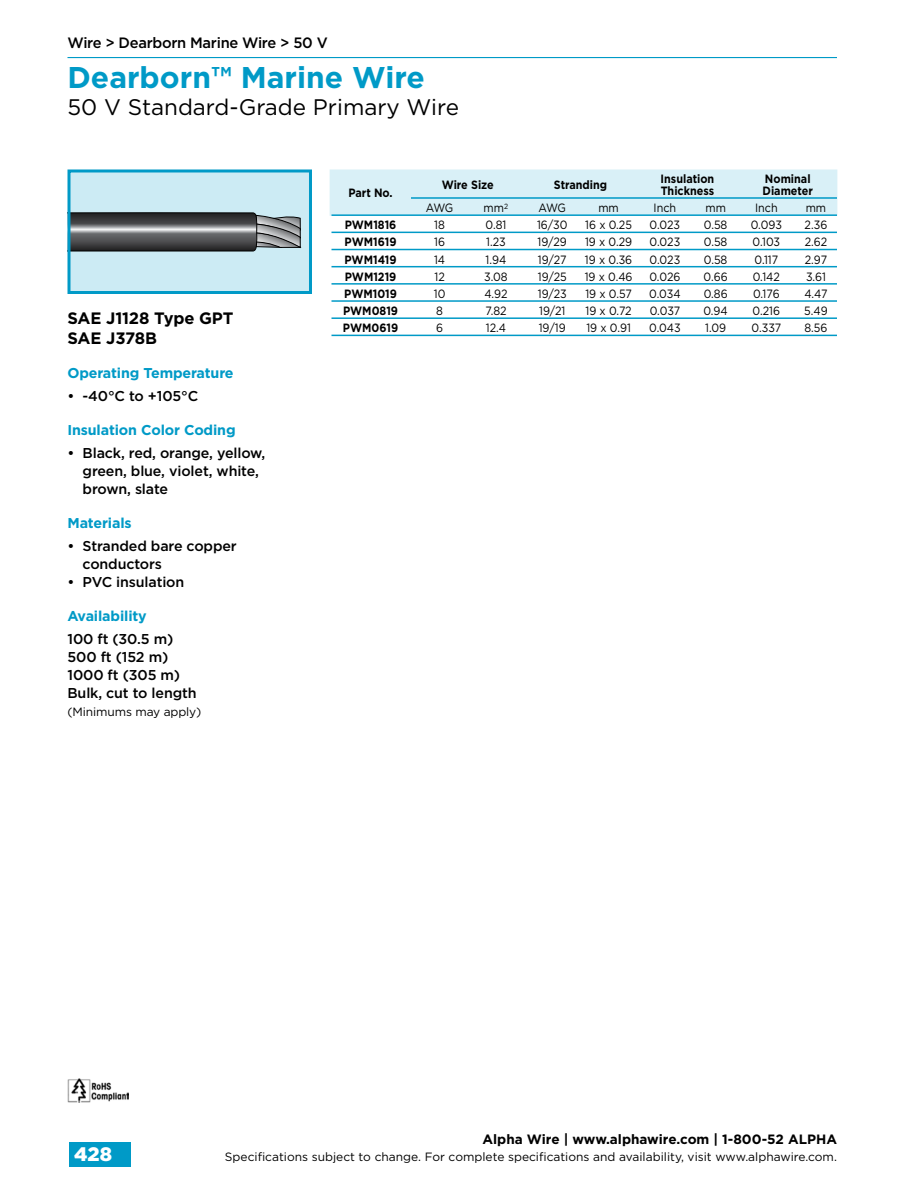
<style>
.page{position:relative;width:918px;height:1188px;background:#fff}
.page>*{position:absolute;margin:0;border:0;box-sizing:border-box;transform-origin:0 0}
.t1{font:700 30px "Gotham";color:#009ac7}
.t2{font:22.5px "Gotham";color:#000}
.t3{font:900 19.5px "Gotham";color:#fff}
.t4{font:700 16.5px/19.5px "Gotham";letter-spacing:-.01em;color:#000}
.t5{font:500 15px "Gotham";letter-spacing:-.02em;color:#000}
.t6{font:500 14.25px/18px "Gotham";letter-spacing:-.01em;color:#000}
.t7{font:700 14.25px "Gotham";letter-spacing:-.01em;color:#009ac7}
.t8{font:700 13.5px "Gotham";color:#000}
.t9{font:12px "Gotham";color:#000;scale:.9 1}
.t10{font:12px "Gotham";color:#000}
.t11{font:700 12px/12px "Gotham";color:#000;scale:.9 1}
</style>
<div class="page">
<div style="left:69px;top:1142px;width:62px;height:24px;background:#009ac7"></div>
<hr style="left:68px;top:57px;width:769px;height:1px;background:#009ac7">
<div style="left:69px;top:171px;width:241px;height:122px;background:#ccebf4"></div>
<svg style="left:72px;top:212px;width:229px;height:40px;background:#646668"></svg>
<div style="left:68px;top:169px;width:244px;height:125px;border:3px solid #009ac7"></div>
<div style="left:330px;top:169px;width:507px;height:47px;background:#d9f0f7"></div>
<img style="left:68px;top:1078px;width:60px;height:25px">
<hr style="left:411px;top:197px;width:426px;height:2px;background:#009ac7">
<hr style="left:332px;top:214px;width:505px;height:2px;background:#009ac7">
<hr style="left:332px;top:232px;width:505px;height:1px;background:#009ac7">
<hr style="left:332px;top:249px;width:505px;height:1px;background:#009ac7">
<hr style="left:332px;top:266px;width:505px;height:1px;background:#009ac7">
<hr style="left:332px;top:283px;width:505px;height:2px;background:#009ac7">
<hr style="left:332px;top:300px;width:505px;height:2px;background:#009ac7">
<hr style="left:332px;top:317px;width:505px;height:2px;background:#009ac7">
<hr style="left:332px;top:335px;width:505px;height:1px;background:#009ac7">
<p class="t5" style="left:68px;top:36px;width:262px">Wire &gt; Dearborn Marine Wire &gt; 50 V</p>
<h1 class="t1" style="left:68px;top:64px;width:359px">Dearborn™ Marine Wire</h1>
<h2 class="t2" style="left:68px;top:97px;width:393px">50 V Standard-Grade Primary Wire</h2>
<h3 class="t4" style="left:68px;top:310px;width:168px">SAE J1128 Type GPT<br>SAE J378B</h3>
<p class="t7" style="left:68px;top:367px;width:168px">Operating Temperature</p>
<p class="t6" style="left:68px;top:387px;width:132px">• -40°C to +105°C</p>
<p class="t7" style="left:68px;top:424px;width:170px">Insulation Color Coding</p>
<p class="t6" style="left:83px;top:444px;width:184px;text-indent:-15px">• Black, red, orange, yellow, green, blue, violet, white, brown, slate</p>
<p class="t7" style="left:68px;top:517px;width:66px">Materials</p>
<p class="t6" style="left:83px;top:537px;width:156px;text-indent:-15px">• Stranded bare copper conductors</p>
<p class="t6" style="left:68px;top:573px;width:118px">• PVC insulation</p>
<p class="t7" style="left:68px;top:610px;width:81px">Availability</p>
<p class="t6" style="left:68px;top:630px;width:131px">100 ft (30.5 m)<br>500 ft (152 m)<br>1000 ft (305 m)<br>Bulk, cut to length</p>
<p class="t10" style="left:68px;top:706px;width:135px">(Minimums may apply)</p>
<p class="t11" style="left:348px;top:188px;width:51px">Part No.</p>
<p class="t11" style="left:442px;top:179px;width:59px">Wire Size</p>
<p class="t11" style="left:554px;top:179px;width:61px">Stranding</p>
<p class="t11" style="left:661px;top:173px;width:61px">Insulation<br>Thickness</p>
<p class="t11" style="left:763px;top:173px;width:58px">Nominal<br>Diameter</p>
<p class="t9" style="left:426px;top:202px;width:32px">AWG</p>
<p class="t9" style="left:484px;top:202px;width:29px">mm<sup>2</sup></p>
<p class="t9" style="left:538px;top:202px;width:32px">AWG</p>
<p class="t9" style="left:598px;top:202px;width:24px">mm</p>
<p class="t9" style="left:654px;top:202px;width:27px">Inch</p>
<p class="t9" style="left:705px;top:202px;width:24px">mm</p>
<p class="t9" style="left:755px;top:202px;width:27px">Inch</p>
<p class="t9" style="left:806px;top:202px;width:24px">mm</p>
<p class="t11" style="left:345px;top:220px;width:59px">PWM1816</p>
<p class="t9" style="left:434px;top:220px;width:13px">18</p>
<p class="t9" style="left:486px;top:220px;width:25px">0.81</p>
<p class="t9" style="left:537px;top:220px;width:35px">16/30</p>
<p class="t9" style="left:585px;top:220px;width:53px">16 x 0.25</p>
<p class="t9" style="left:650px;top:220px;width:36px">0.023</p>
<p class="t9" style="left:704px;top:220px;width:28px">0.58</p>
<p class="t9" style="left:751px;top:220px;width:36px">0.093</p>
<p class="t9" style="left:805px;top:220px;width:27px">2.36</p>
<p class="t11" style="left:345px;top:237px;width:59px">PWM1619</p>
<p class="t9" style="left:434px;top:237px;width:14px">16</p>
<p class="t9" style="left:486px;top:237px;width:23px">1.23</p>
<p class="t9" style="left:538px;top:237px;width:34px">19/29</p>
<p class="t9" style="left:585px;top:237px;width:54px">19 x 0.29</p>
<p class="t9" style="left:650px;top:237px;width:36px">0.023</p>
<p class="t9" style="left:704px;top:237px;width:28px">0.58</p>
<p class="t9" style="left:753px;top:237px;width:32px">0.103</p>
<p class="t9" style="left:805px;top:237px;width:27px">2.62</p>
<p class="t11" style="left:344px;top:254px;width:59px">PWM1419</p>
<p class="t9" style="left:434px;top:254px;width:14px">14</p>
<p class="t9" style="left:486px;top:254px;width:25px">1.94</p>
<p class="t9" style="left:538px;top:254px;width:33px">19/27</p>
<p class="t9" style="left:585px;top:254px;width:54px">19 x 0.36</p>
<p class="t9" style="left:650px;top:254px;width:36px">0.023</p>
<p class="t9" style="left:704px;top:254px;width:28px">0.58</p>
<p class="t9" style="left:754px;top:254px;width:28px">0.117</p>
<p class="t9" style="left:805px;top:254px;width:26px">2.97</p>
<p class="t11" style="left:345px;top:271px;width:59px">PWM1219</p>
<p class="t9" style="left:434px;top:271px;width:13px">12</p>
<p class="t9" style="left:484px;top:271px;width:28px">3.08</p>
<p class="t9" style="left:538px;top:271px;width:34px">19/25</p>
<p class="t9" style="left:585px;top:271px;width:55px">19 x 0.46</p>
<p class="t9" style="left:649px;top:271px;width:36px">0.026</p>
<p class="t9" style="left:704px;top:271px;width:28px">0.66</p>
<p class="t9" style="left:753px;top:271px;width:32px">0.142</p>
<p class="t9" style="left:806px;top:271px;width:24px">3.61</p>
<p class="t11" style="left:344px;top:288px;width:60px">PWM1019</p>
<p class="t9" style="left:434px;top:288px;width:14px">10</p>
<p class="t9" style="left:484px;top:288px;width:27px">4.92</p>
<p class="t9" style="left:538px;top:288px;width:34px">19/23</p>
<p class="t9" style="left:585px;top:288px;width:53px">19 x 0.57</p>
<p class="t9" style="left:649px;top:288px;width:36px">0.034</p>
<p class="t9" style="left:704px;top:288px;width:28px">0.86</p>
<p class="t9" style="left:753px;top:288px;width:31px">0.176</p>
<p class="t9" style="left:804px;top:288px;width:27px">4.47</p>
<p class="t11" style="left:343px;top:305px;width:63px">PWM0819</p>
<p class="t9" style="left:436px;top:305px;width:9px">8</p>
<p class="t9" style="left:485px;top:305px;width:25px">7.82</p>
<p class="t9" style="left:539px;top:305px;width:31px">19/21</p>
<p class="t9" style="left:586px;top:305px;width:53px">19 x 0.72</p>
<p class="t9" style="left:650px;top:305px;width:35px">0.037</p>
<p class="t9" style="left:703px;top:305px;width:29px">0.94</p>
<p class="t9" style="left:753px;top:305px;width:32px">0.216</p>
<p class="t9" style="left:804px;top:305px;width:27px">5.49</p>
<p class="t11" style="left:343px;top:323px;width:63px">PWM0619</p>
<p class="t9" style="left:436px;top:323px;width:9px">6</p>
<p class="t9" style="left:486px;top:323px;width:24px">12.4</p>
<p class="t9" style="left:539px;top:323px;width:32px">19/19</p>
<p class="t9" style="left:586px;top:323px;width:51px">19 x 0.91</p>
<p class="t9" style="left:649px;top:323px;width:37px">0.043</p>
<p class="t9" style="left:705px;top:323px;width:25px">1.09</p>
<p class="t9" style="left:752px;top:323px;width:34px">0.337</p>
<p class="t9" style="left:804px;top:323px;width:27px">8.56</p>
<p class="t8" style="left:483px;top:1133px;width:356px">Alpha Wire | www.alphawire.com | 1-800-52 ALPHA</p>
<h3 class="t3" style="left:74px;top:1145px;width:39px">428</h3>
<p class="t10" style="left:225px;top:1151px;width:614px">Specifications subject to change. For complete specifications and availability, visit www.alphawire.com.</p>
</div>
